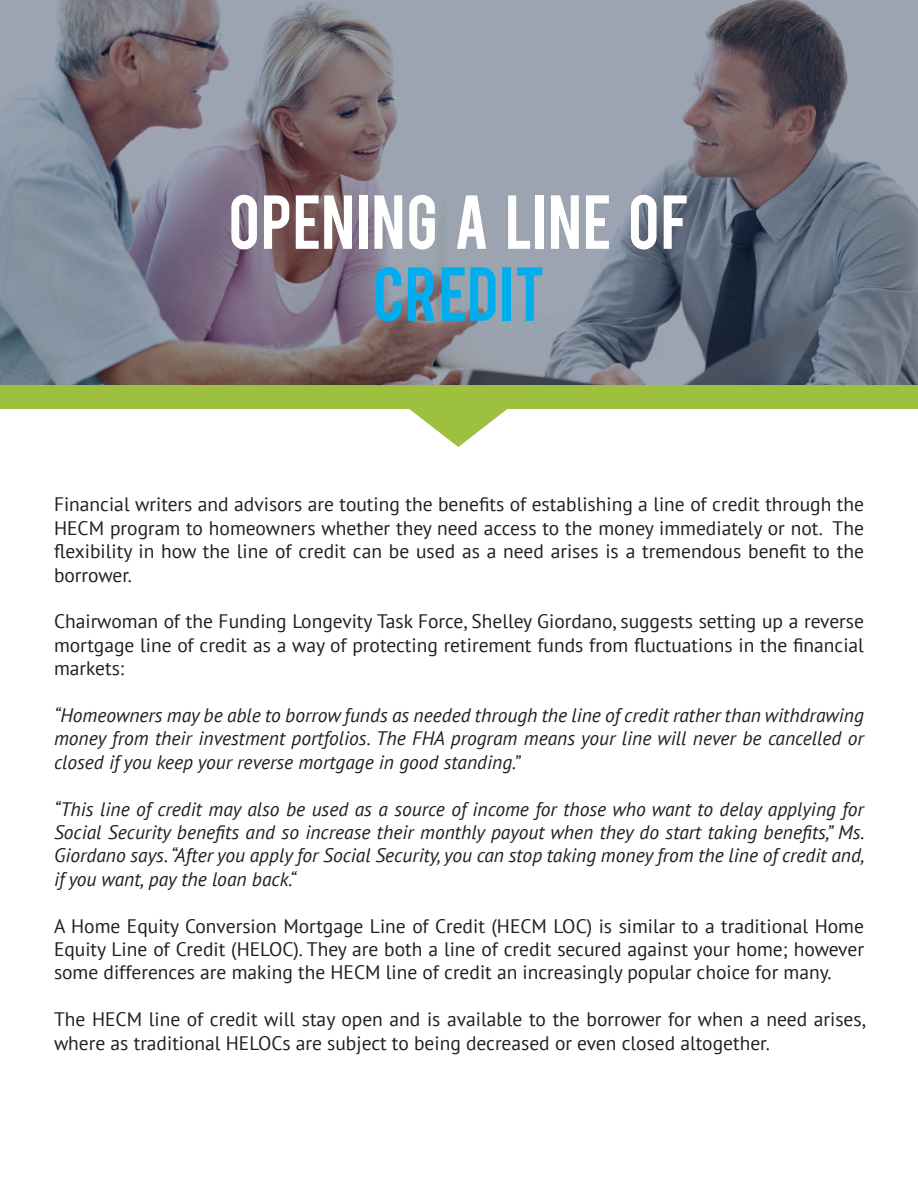
<style>
.page{position:relative;width:918px;height:1188px;background:#fff}
.page>*{position:absolute;margin:0;border:0;box-sizing:border-box;transform-origin:0 0}
.t1{font:60px "Bebas";letter-spacing:.025em;color:#fff}
.t2{font:60px "Bebas";letter-spacing:.02em;color:#00aeef}
.t3{font:19.5px/23.4px "PT Sans";color:#231f20;text-align:justify}
.t4{font:italic 19.5px/23.4px "PT Sans";color:#231f20;text-align:justify}
</style>
<div class="page">
<svg style="left:0;top:0;width:918px;height:386px;background:#7e7f8b"></svg>
<div style="left:0;top:386px;width:918px;height:23px;background:#9dc03e"></div>
<svg style="left:409px;top:409px;width:98px;height:38px"></svg>
<p class="t1" style="left:229px;top:178px;width:462px">OPENING A LINE OF</p>
<p class="t2" style="left:373px;top:250px;width:174px">CREDIT</p>
<p class="t3" style="left:54px;top:492px;width:812px">Financial writers and advisors are touting the benefits of establishing a line of credit through the HECM program to homeowners whether they need access to the money immediately or not. The flexibility in how the line of credit can be used as a need arises is a tremendous benefit to the borrower.</p>
<p class="t3" style="left:54px;top:609px;width:812px">Chairwoman of the Funding Longevity Task Force, Shelley Giordano, suggests setting up a reverse mortgage line of credit as a way of protecting retirement funds from fluctuations in the financial markets:</p>
<p class="t4" style="left:54px;top:703px;width:812px">“Homeowners may be able to borrow funds as needed through the line of credit rather than withdrawing money from their investment portfolios. The FHA program means your line will never be cancelled or closed if you keep your reverse mortgage in good standing.”</p>
<p class="t4" style="left:54px;top:797px;width:812px">“This line of credit may also be used as a source of income for those who want to delay applying for Social Security benefits and so increase their monthly payout when they do start taking benefits,” Ms.<br>Giordano says. “After you apply for Social Security, you can stop taking money from the line of credit and, if you want, pay the loan back.“</p>
<p class="t3" style="left:54px;top:914px;width:812px">A Home Equity Conversion Mortgage Line of Credit (HECM LOC) is similar to a traditional Home Equity Line of Credit (HELOC). They are both a line of credit secured against your home; however some differences are making the HECM line of credit an increasingly popular choice for many.</p>
<p class="t3" style="left:54px;top:1007px;width:813px">The HECM line of credit will stay open and is available to the borrower for when a need arises, where as traditional HELOCs are subject to being decreased or even closed altogether.</p>
</div>
